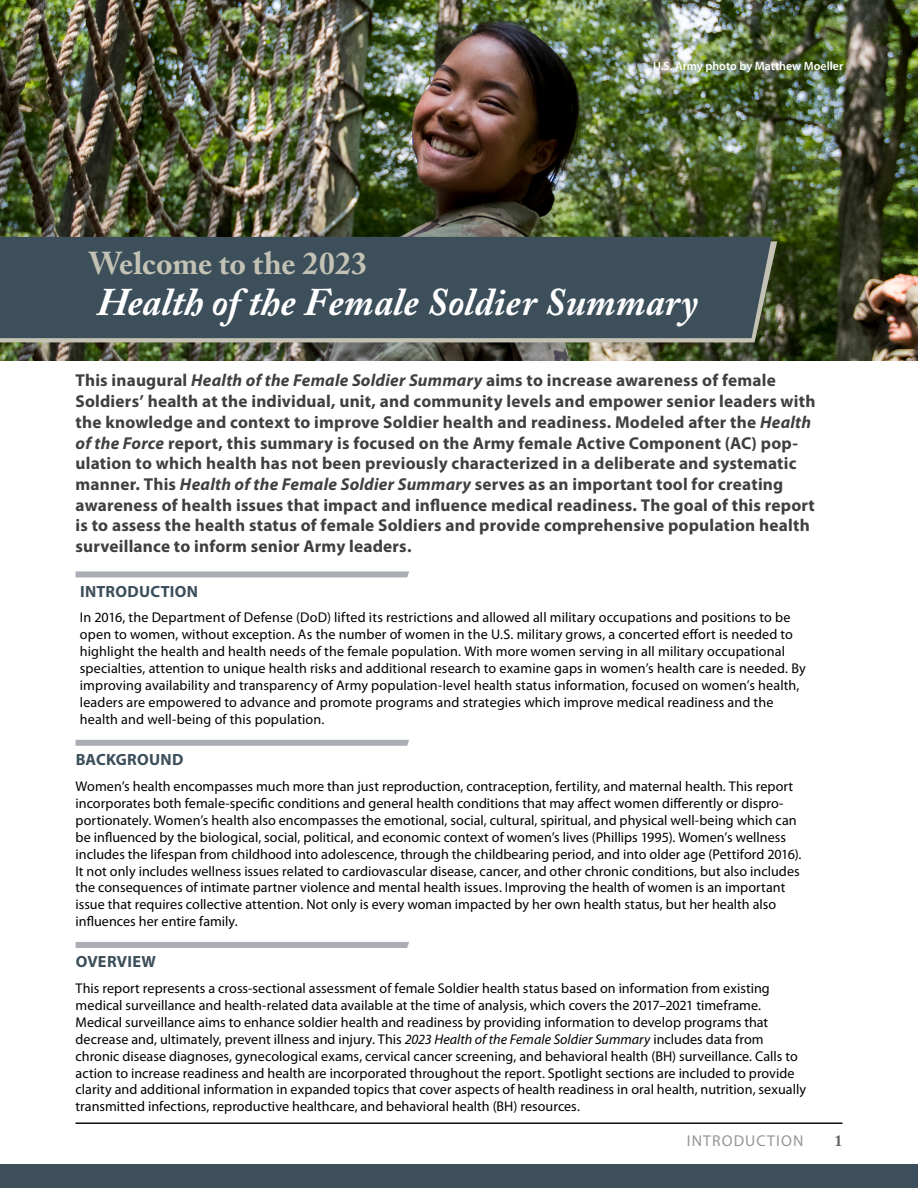
<style>
.page{position:relative;width:918px;height:1188px;background:#fff}
.page>*{position:absolute;margin:0;border:0;box-sizing:border-box;transform-origin:0 0}
.body_copy{font:italic 700 39px "Adobe Caslon Pro";color:#fff}
.body_copy-2{font:700 31.5px "Adobe Caslon Pro";color:#c3c2b4}
.t1{font:700 17.25px/20.7px "Myriad Pro";letter-spacing:.01em;color:#3f4040}
.t2{font:700 16.35px "Myriad Pro";letter-spacing:.015em;color:#3c4f5a}
.t3{font:15.75px "Myriad Pro";letter-spacing:.07em;color:#939598}
.t4{font:700 15.75px "Adobe Caslon Pro";color:#636466}
.t5{font:14.1px/17px "Myriad Pro";letter-spacing:.005em;color:#000}
.t6{font:600 12px "Myriad Pro";color:#fff}
.s1{font-style:italic}
</style>
<div class="page">
<img style="left:0;top:0;width:918px;height:361px">
<svg style="left:0;top:241px;width:777px;height:101px;background:#aaac9b"></svg>
<div style="left:0;top:237px;width:772px;height:101px;background:#3c4f5a"></div>
<svg style="left:76px;top:571px;width:333px;height:6px;background:#b0b3b8"></svg>
<svg style="left:76px;top:740px;width:333px;height:6px;background:#adafb5"></svg>
<div style="left:76px;top:942px;width:333px;height:6px;background:#aaadb3"></div>
<hr style="left:76px;top:1123px;width:766px;height:1px;background:#000">
<div style="left:0;top:1164px;width:918px;height:24px;background:#3c4f5a"></div>
<p class="t6" style="left:653px;top:58px;width:192px">U.S. Army photo by Matthew Moeller</p>
<p class="body_copy-2" style="left:89px;top:245px;width:280px">Welcome to the 2023</p>
<p class="body_copy" style="left:97px;top:279px;width:603px">Health of the Female Soldier Summary</p>
<p class="t1" style="left:76px;top:370px;width:741px">This inaugural <span class="s1">Health of the Female Soldier Summary</span> aims to increase awareness of female Soldiers’ health at the individual, unit, and community levels and empower senior leaders with the knowledge and context to improve Soldier health and readiness. Modeled after the <span class="s1">Health of the Force</span> report, this summary is focused on the Army female Active Component (AC) pop&shy;ulation to which health has not been previously characterized in a deliberate and systematic manner. This <span class="s1">Health of the Female Soldier Summary</span> serves as an important tool for creating awareness of health issues that impact and influence medical readiness. The goal of this report is to assess the health status of female Soldiers and provide comprehensive population health surveillance to inform senior Army leaders.</p>
<p class="t2" style="left:80px;top:581px;width:119px">INTRODUCTION</p>
<p class="t5" style="left:80px;top:609px;width:728px">In 2016, the Department of Defense (DoD) lifted its restrictions and allowed all military occupations and positions to be open to women, without exception. As the number of women in the U.S. military grows, a concerted effort is needed to highlight the health and health needs of the female population. With more women serving in all military occupational specialties, attention to unique health risks and additional research to examine gaps in women’s health care is needed. By improving availability and transparency of Army population-level health status information, focused on women’s health, leaders are empowered to advance and promote programs and strategies which improve medical readiness and the health and well-being of this population.</p>
<p class="t2" style="left:76px;top:749px;width:109px">BACKGROUND</p>
<p class="t5" style="left:76px;top:777px;width:727px">Women’s health encompasses much more than just reproduction, contraception, fertility, and maternal health. This report incorporates both female-specific conditions and general health conditions that may affect women differently or dispro&shy;portionately. Women’s health also encompasses the emotional, social, cultural, spiritual, and physical well-being which can be influenced by the biological, social, political, and economic context of women’s lives (Phillips 1995). Women’s wellness includes the lifespan from childhood into adolescence, through the childbearing period, and into older age (Pettiford 2016).<br>It not only includes wellness issues related to cardiovascular disease, cancer, and other chronic conditions, but also includes the consequences of intimate partner violence and mental health issues. Improving the health of women is an important issue that requires collective attention. Not only is every woman impacted by her own health status, but her health also influences her entire family.</p>
<p class="t2" style="left:76px;top:951px;width:82px">OVERVIEW</p>
<p class="t5" style="left:76px;top:979px;width:732px">This report represents a cross-sectional assessment of female Soldier health status based on information from existing medical surveillance and health-related data available at the time of analysis, which covers the 2017–2021 timeframe.<br>Medical surveillance aims to enhance soldier health and readiness by providing information to develop programs that decrease and, ultimately, prevent illness and injury. This <span class="s1">2023 Health of the Female Soldier Summary</span> includes data from chronic disease diagnoses, gynecological exams, cervical cancer screening, and behavioral health (BH) surveillance. Calls to action to increase readiness and health are incorporated throughout the report. Spotlight sections are included to provide clarity and additional information in expanded topics that cover aspects of health readiness in oral health, nutrition, sexually transmitted infections, reproductive healthcare, and behavioral health (BH) resources.</p>
<p class="t3" style="left:687px;top:1131px;width:118px">INTRODUCTION</p>
<p class="t4" style="left:835px;top:1131px;width:9px">1</p>
</div>
